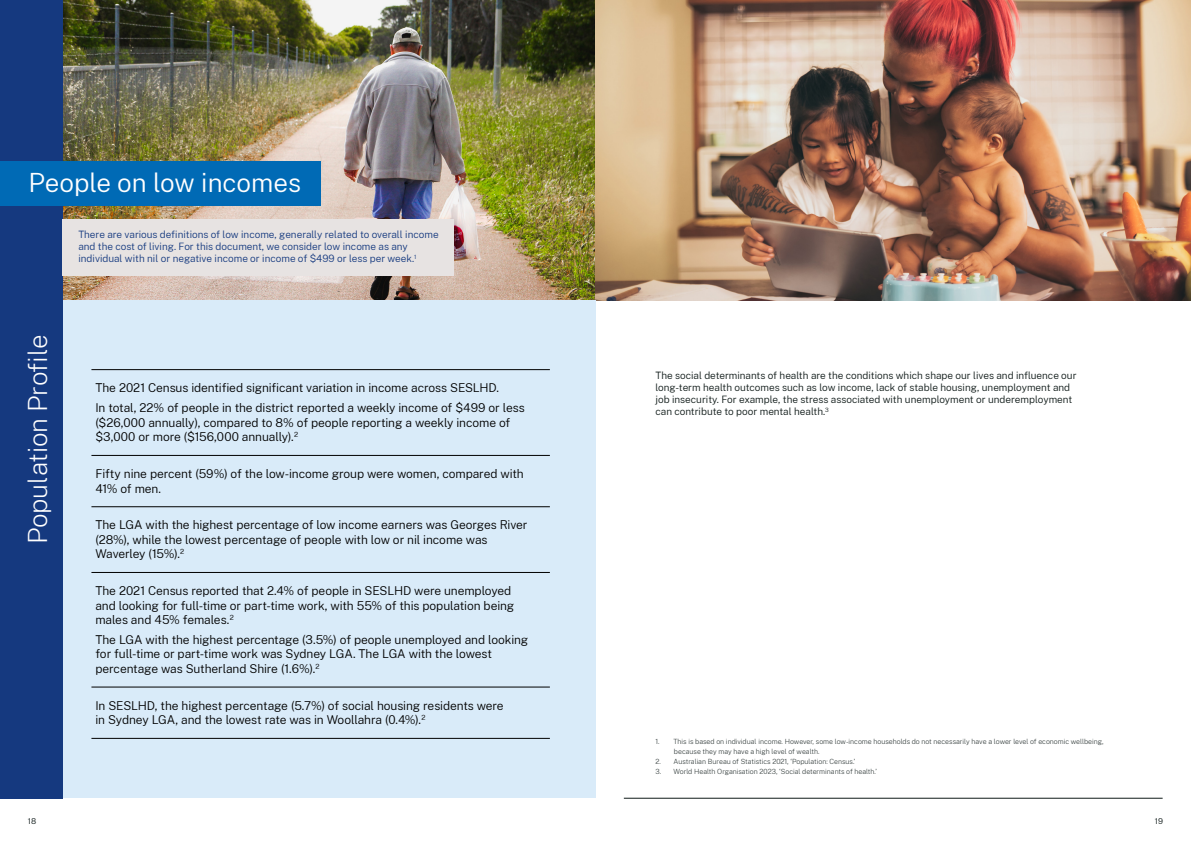
<style>
.page{position:relative;width:1191px;height:842px;background:#fff}
.page>*{position:absolute;margin:0;border:0;box-sizing:border-box;transform-origin:0 0}
.t1{font:300 26px "Public Sans";color:#fff}
.t2{font:200 26px "Public Sans";letter-spacing:-.005em;color:#fff}
.t3{font:300 12px/14.4px "Public Sans";letter-spacing:-.01em;color:#000}
.t4{font:300 10px/12.2px "Public Sans";color:#0f1a18}
.t5{font:300 10px/12.2px "Public Sans";color:#15397f}
.t6{font:8px "Public Sans";color:#252f2e}
.t7{font:200 7px/10px "Public Sans";color:#252f2e}
</style>
<div class="page">
<img style="left:63px;top:0;width:1128px;height:300px">
<div style="left:0;top:0;width:63px;height:798px;background:#15397f"></div>
<div style="left:0;top:162px;width:321px;height:44px;background:#006ab5"></div>
<div style="left:63px;top:300px;width:532px;height:498px;background:#d9ebf9"></div>
<hr style="left:91px;top:369px;width:459px;height:1px;background:#000">
<hr style="left:91px;top:455px;width:459px;height:1px;background:#000">
<hr style="left:91px;top:507px;width:459px;height:1px;background:#000">
<hr style="left:91px;top:572px;width:459px;height:1px;background:#000">
<hr style="left:91px;top:687px;width:459px;height:1px;background:#000">
<hr style="left:91px;top:738px;width:459px;height:1px;background:#000">
<div style="left:63px;top:219px;width:391px;height:57px;background:#e7e3e2"></div>
<hr style="left:624px;top:798px;width:538px;height:1px;background:#0f1a18">
<h1 class="t1" style="left:28px;top:165px;width:274px">People on low incomes</h1>
<p class="t5" style="left:78px;top:227px;width:362px">There are various definitions of low income, generally related to overall income and the cost of living. For this document, we consider low income as any individual with nil or negative income or income of $499 or less per week.<sup>1</sup></p>
<h1 class="t2" style="left:20px;top:544px;width:211px;rotate:-90deg">Population Profile</h1>
<p class="t3" style="left:95px;top:377px;width:431px;line-height:20.1px">The 2021 Census identified significant variation in income across SESLHD.<br>In total, 22% of people in the district reported a weekly income of $499 or less</p>
<p class="t3" style="left:95px;top:415px;width:416px">($26,000 annually), compared to 8% of people reporting a weekly income of $3,000 or more ($156,000 annually).<sup>2</sup></p>
<p class="t3" style="left:95px;top:466px;width:430px">Fifty nine percent (59%) of the low-income group were women, compared with<br>41% of men.</p>
<p class="t3" style="left:95px;top:517px;width:433px">The LGA with the highest percentage of low income earners was Georges River (28%), while the lowest percentage of people with low or nil income was<br>Waverley (15%).<sup>2</sup></p>
<p class="t3" style="left:95px;top:583px;width:420px">The 2021 Census reported that 2.4% of people in SESLHD were unemployed and looking for full-time or part-time work, with 55% of this population being males and 45% females.<sup>2</sup></p>
<p class="t3" style="left:95px;top:632px;width:434px">The LGA with the highest percentage (3.5%) of people unemployed and looking for full-time or part-time work was Sydney LGA. The LGA with the lowest percentage was Sutherland Shire (1.6%).<sup>2</sup></p>
<p class="t3" style="left:95px;top:698px;width:410px">In SESLHD, the highest percentage (5.7%) of social housing residents were in Sydney LGA, and the lowest rate was in Woollahra (0.4%).<sup>2</sup></p>
<p class="t4" style="left:655px;top:368px;width:422px">The social determinants of health are the conditions which shape our lives and influence our long-term health outcomes such as low income, lack of stable housing, unemployment and job insecurity. For example, the stress associated with unemployment or underemployment can contribute to poor mental health.<sup>3</sup></p>
<p class="t7" style="left:674px;top:736px;width:431px;text-indent:-18px">1. This is based on individual income. However, some low-income households do not necessarily have a lower level of economic wellbeing, because they may have a high level of wealth.</p>
<p class="t7" style="left:655px;top:756px;width:201px">2. Australian Bureau of Statistics 2021, ‘Population: Census.’</p>
<p class="t7" style="left:655px;top:766px;width:223px">3. World Health Organisation 2023, ‘Social determinants of health.’</p>
<p class="t6" style="left:28px;top:816px;width:10px">18</p>
<p class="t6" style="left:1155px;top:816px;width:10px">19</p>
</div>
